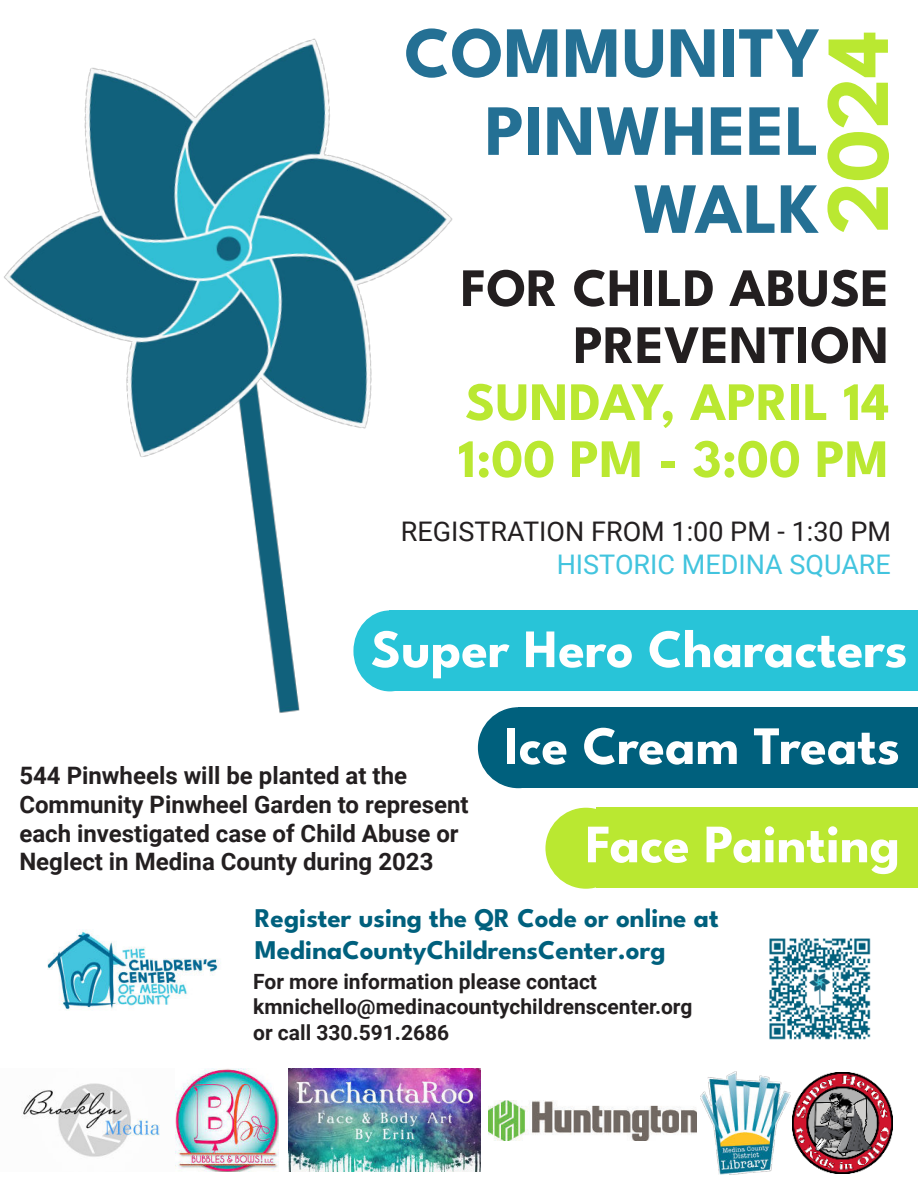
<style>
.page{position:relative;width:918px;height:1188px;background:#fff}
.page>*{position:absolute;margin:0;border:0;box-sizing:border-box;transform-origin:0 0}
.t1{font:700 90px "League Spartan";color:#bae831}
.t2{font:700 72px/78px "League Spartan";color:#247094;text-align:right}
.t3{font:700 54px "League Spartan";color:#fff}
.t4{font:700 54px/57px "League Spartan";color:#bae831}
.t5{font:700 54px/57px "League Spartan";color:#231f20;text-align:right}
.t6{font:700 27px/32.4px "League Spartan";color:#00607d}
.t7{font:27px "Roboto";color:#231f20}
.t8{font:27px "Roboto";color:#42c4de}
.t9{font:700 24px/28.8px "Roboto";color:#231f20}
.t10{font:700 21px/25.2px "Roboto";color:#231f20}
</style>
<div class="page">
<img style="left:47px;top:929px;width:172px;height:81px">
<img style="left:22px;top:1083px;width:138px;height:74px">
<img style="left:175px;top:1069px;width:103px;height:103px">
<img style="left:700px;top:1071px;width:90px;height:103px">
<img style="left:792px;top:1073px;width:101px;height:100px">
<img style="left:4px;top:38px;width:508px;height:728px">
<img style="left:488px;top:1100px;width:209px;height:41px">
<div style="left:518px;top:707px;width:400px;height:81px;background:#00607d"></div>
<div style="left:597px;top:807px;width:321px;height:81px;background:#bae831"></div>
<div style="left:390px;top:610px;width:528px;height:81px;background:#28c4d8"></div>
<div style="left:354px;top:611px;width:72px;height:80px;background:#28c4d8;border-radius:50%"></div>
<div style="left:353px;top:610px;width:73px;height:81px;border:2px solid #28c4d8;border-radius:50%"></div>
<div style="left:546px;top:808px;width:80px;height:80px;background:#bae831;border-radius:50%"></div>
<div style="left:545px;top:808px;width:81px;height:81px;border:2px solid #bae831;border-radius:50%"></div>
<div style="left:479px;top:708px;width:79px;height:79px;background:#00607d;border-radius:50%"></div>
<div style="left:478px;top:707px;width:81px;height:81px;border:2px solid #00607d;border-radius:50%"></div>
<img style="left:769px;top:938px;width:102px;height:102px">
<img style="left:289px;top:1069px;width:191px;height:103px">
<h2 class="t2" style="left:404px;top:21px;width:417px">COMMUNITY<br>PINWHEEL<br>WALK</h2>
<h3 class="t5" style="left:461px;top:265px;width:430px">FOR CHILD ABUSE<br>PREVENTION</h3>
<h3 class="t4" style="left:458px;top:379px;width:433px">SUNDAY, APRIL 14<br>1:00 PM - 3:00 PM</h3>
<h1 class="t1" style="left:826px;top:233px;width:204px;rotate:-90deg">2024</h1>
<p class="t7" style="left:401px;top:522px;width:492px">REGISTRATION FROM 1:00 PM - 1:30 PM</p>
<p class="t8" style="left:557px;top:554px;width:336px">HISTORIC MEDINA SQUARE</p>
<h3 class="t3" style="left:371px;top:630px;width:538px">Super Hero Characters</h3>
<p class="t9" style="left:19px;top:763px;width:451px">544 Pinwheels will be planted at the Community Pinwheel Garden to represent each investigated case of Child Abuse or Neglect in Medina County during 2023</p>
<h3 class="t3" style="left:504px;top:727px;width:398px">Ice Cream Treats</h3>
<h3 class="t3" style="left:585px;top:825px;width:316px">Face Painting</h3>
<p class="t6" style="left:255px;top:904px;width:466px">Register using the QR Code or online at<br>MedinaCountyChildrensCenter.org</p>
<p class="t10" style="left:253px;top:971px;width:441px">For more information please contact kmnichello@medinacountychildrenscenter.org or call 330.591.2686</p>
</div>
